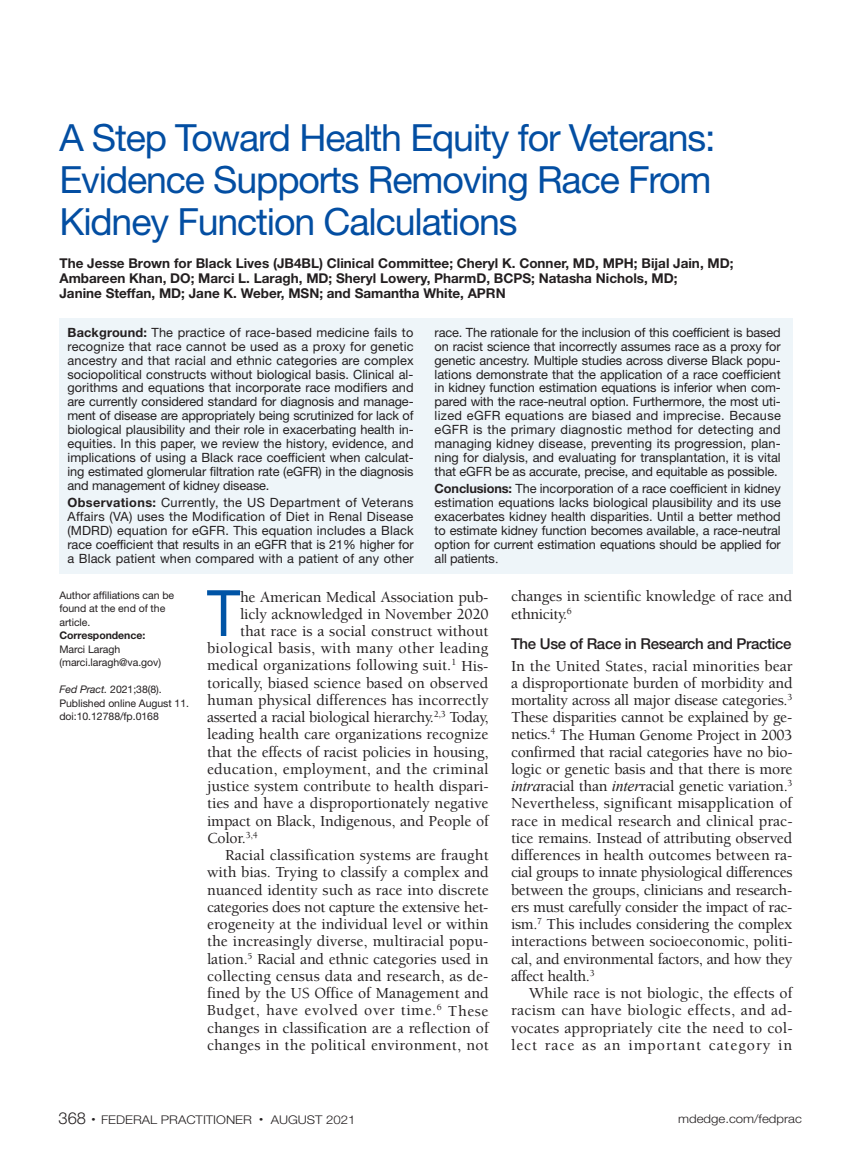
<style>
.page{position:relative;width:860px;height:1170px;background:#fff}
.page>*{position:absolute;margin:0;border:0;box-sizing:border-box;transform-origin:0 0}
.t1{font:64.05px "Helvetica Neue LT Std";color:#0054a6;scale:.9 1}
.t2{font:37.5px/42px "Helvetica Neue LT Std";letter-spacing:-.03em;color:#034ea2;text-align:justify}
.t3{font:500 15.75px/17.2px "Berkeley Std";letter-spacing:-.005em;color:#231f20;text-align:justify}
.t4{font:500 15.75px "Berkeley Std";letter-spacing:.015em;color:#231f20}
.t5{font:500 15.75px "Berkeley Std";letter-spacing:-.025em;color:#231f20}
.t6{font:500 15.75px "Berkeley Std";letter-spacing:.035em;color:#231f20}
.t7{font:500 15px "Helvetica Neue LT Std";letter-spacing:-.02em;color:#231f20}
.t8{font:700 13.5px/15px "Helvetica Neue LT Std";color:#231f20}
.t9{font:12.75px/14px "Helvetica Neue LT Std";letter-spacing:-.01em;color:#231f20;text-align:justify}
.t10{font:300 12px "Helvetica Neue LT Std";color:#231f20;scale:1.1 1}
.t11{font:10.5px/13.5px "Helvetica Neue LT Std";letter-spacing:-.005em;color:#231f20}
.t12{font:700 10.5px "Helvetica Neue LT Std";letter-spacing:-.005em;color:#231f20}
.s1{font-weight:700}
.s2{font-family:"Berkeley Std";font-weight:500;font-size:15.75px}
.s3{font-style:italic}
.s4{font-family:"Times New Roman";font-weight:400;font-style:italic}
.s5{font-size:16.5px}
</style>
<div class="page">
<div style="left:59px;top:319px;width:733px;height:255px;background:#eef5f9"></div>
<h2 class="t2" style="left:59px;top:116px;width:657px">A Step Toward Health Equity for Veterans:<br>Evidence Supports Removing Race From Kidney Function Calculations</h2>
<p class="t8" style="left:59px;top:255px;width:675px">The Jesse Brown for Black Lives (JB4BL) Clinical Committee; Cheryl K. Conner, MD, MPH; Bijal Jain, MD;<br>Ambareen Khan, DO; Marci L. Laragh, MD; Sheryl Lowery, PharmD, BCPS; Natasha Nichols, MD;<br>Janine Steffan, MD; Jane K. Weber, MSN; and Samantha White, APRN</p>
<p class="t9" style="left:68px;top:325px;width:348px"><span class="s1">Background:</span> The practice of race-based medicine fails to recognize that race cannot be used as a proxy for genetic ancestry and that racial and ethnic categories are complex sociopolitical constructs without biological basis. Clinical al&shy;gorithms and equations that incorporate race modifiers and are currently considered standard for diagnosis and manage&shy;ment of disease are appropriately being scrutinized for lack of biological plausibility and their role in exacerbating health in&shy;equities. In this paper, we review the history, evidence, and implications of using a Black race coefficient when calculat&shy;ing estimated glomerular filtration rate (eGFR) in the diagnosis and management of kidney disease.</p>
<p class="t9" style="left:68px;top:495px;width:347px"><span class="s1">Observations:</span> Currently, the US Department of Veterans Affairs (VA) uses the Modification of Diet in Renal Disease (MDRD) equation for eGFR. This equation includes a Black race coefficient that results in an eGFR that is 21% higher for a Black patient when compared with a patient of any other</p>
<p class="t9" style="left:434px;top:325px;width:348px">race. The rationale for the inclusion of this coefficient is based on racist science that incorrectly assumes race as a proxy for genetic ancestry. Multiple studies across diverse Black popu&shy;lations demonstrate that the application of a race coefficient in kidney function estimation equations is inferior when com&shy;pared with the race-neutral option. Furthermore, the most uti&shy;lized eGFR equations are biased and imprecise. Because eGFR is the primary diagnostic method for detecting and managing kidney disease, preventing its progression, plan&shy;ning for dialysis, and evaluating for transplantation, it is vital that eGFR be as accurate, precise, and equitable as possible.</p>
<p class="t9" style="left:434px;top:481px;width:348px"><span class="s1">Conclusions:</span> The incorporation of a race coefficient in kidney estimation equations lacks biological plausibility and its use exacerbates kidney health disparities. Until a better method to estimate kidney function becomes available, a race-neutral option for current estimation equations should be applied for all patients<span class="s2">.</span></p>
<p class="t11" style="left:59px;top:588px;width:116px">Author affiliations can be found at the end of the article.</p>
<p class="t12" style="left:59px;top:629px;width:87px">Correspondence:</p>
<p class="t11" style="left:59px;top:642px;width:103px">Marci Laragh (marci.laragh@va.gov)</p>
<p class="t11" style="left:59px;top:683px;width:131px"><span class="s3">Fed Pract.</span> 2021;38(8).<br>Published online August 11. doi:10.12788/fp.0168</p>
<h1 class="t1" style="left:207px;top:575px;width:38px">T</h1>
<p class="t3" style="left:240px;top:588px;width:250px">he American Medical Association pub-</p>
<p class="t3" style="left:240px;top:605px;width:250px">licly acknowledged in November 2020</p>
<p class="t3" style="left:240px;top:623px;width:250px">that race is a social construct without</p>
<p class="t4" style="left:207px;top:640px;width:283px">biological basis, with many other leading</p>
<p class="t3" style="left:207px;top:657px;width:283px">medical organizations following suit.<sup>1</sup> His-</p>
<p class="t3" style="left:207px;top:674px;width:283px">torically, biased science based on observed</p>
<p class="t3" style="left:207px;top:692px;width:283px">human physical differences has incorrectly</p>
<p class="t3" style="left:207px;top:709px;width:283px">asserted a racial biological hierarchy.<sup>2,3</sup> Today,</p>
<p class="t3" style="left:207px;top:726px;width:283px">leading health care organizations recognize</p>
<p class="t3" style="left:207px;top:743px;width:283px">that the effects of racist policies in housing,</p>
<p class="t4" style="left:207px;top:761px;width:283px">education, employment, and the criminal</p>
<p class="t3" style="left:207px;top:778px;width:283px">justice system contribute to health dispari-</p>
<p class="t3" style="left:207px;top:795px;width:283px">ties and have a disproportionately negative</p>
<p class="t3" style="left:207px;top:812px;width:283px">impact on Black, Indigenous, and People of</p>
<p class="t3" style="left:207px;top:830px;width:52px">Color.<sup>3,4</sup></p>
<p class="t3" style="left:225px;top:847px;width:265px">Racial classification systems are fraught</p>
<p class="t3" style="left:207px;top:864px;width:283px">with bias. Trying to classify a complex and</p>
<p class="t3" style="left:207px;top:881px;width:283px">nuanced identity such as race into discrete</p>
<p class="t5" style="left:207px;top:899px;width:283px">categories does not capture the extensive het-</p>
<p class="t3" style="left:207px;top:916px;width:283px">erogeneity at the individual level or within</p>
<p class="t3" style="left:207px;top:933px;width:283px">the increasingly diverse, multiracial popu-</p>
<p class="t3" style="left:207px;top:950px;width:283px">lation.<sup>5</sup> Racial and ethnic categories used in</p>
<p class="t3" style="left:207px;top:968px;width:283px">collecting census data and research, as de-</p>
<p class="t3" style="left:207px;top:985px;width:283px">fined by the US Office of Management and</p>
<p class="t6" style="left:207px;top:1002px;width:283px">Budget, have evolved over time.<sup>6</sup> These</p>
<p class="t3" style="left:207px;top:1019px;width:283px">changes in classification are a reflection of</p>
<p class="t4" style="left:207px;top:1037px;width:283px">changes in the political environment, not</p>
<p class="t3" style="left:511px;top:588px;width:283px">changes in scientific knowledge of race and ethnicity.<sup>6</sup></p>
<p class="t7" style="left:511px;top:634px;width:282px">The Use of Race in Research and Practice</p>
<p class="t3" style="left:511px;top:657px;width:283px">In the United States, racial minorities bear a disproportionate burden of morbidity and mortality across all major disease categories.<sup>3<br></sup>These disparities cannot be explained by ge&shy;netics.<sup>4</sup> The Human Genome Project in 2003 confirmed that racial categories have no bio&shy;logic or genetic basis and that there is more <span class="s4">intra</span>racial than <span class="s4">inter</span>racial genetic variation.<sup>3<br></sup>Nevertheless, significant misapplication of race in medical research and clinical prac&shy;tice remains. Instead of attributing observed differences in health outcomes between ra&shy;cial groups to innate physiological differences between the groups, clinicians and research&shy;ers must carefully consider the impact of rac&shy;ism.<sup>7</sup> This includes considering the complex interactions between socioeconomic, politi&shy;cal, and environmental factors, and how they affect health.<sup>3</sup></p>
<p class="t3" style="left:511px;top:985px;width:283px;text-indent:18px">While race is not biologic, the effects of racism can have biologic effects, and ad&shy;vocates appropriately cite the need to col&shy;lect race as an important category in</p>
<p class="t10" style="left:58px;top:1113px;width:271px"><span class="s5">368</span> <sup>•</sup> FEDERAL PRACTITIONER <sup>•</sup> AUGUST 2021</p>
<p class="t10" style="left:678px;top:1111px;width:114px">mdedge.com/fedprac</p>
</div>
